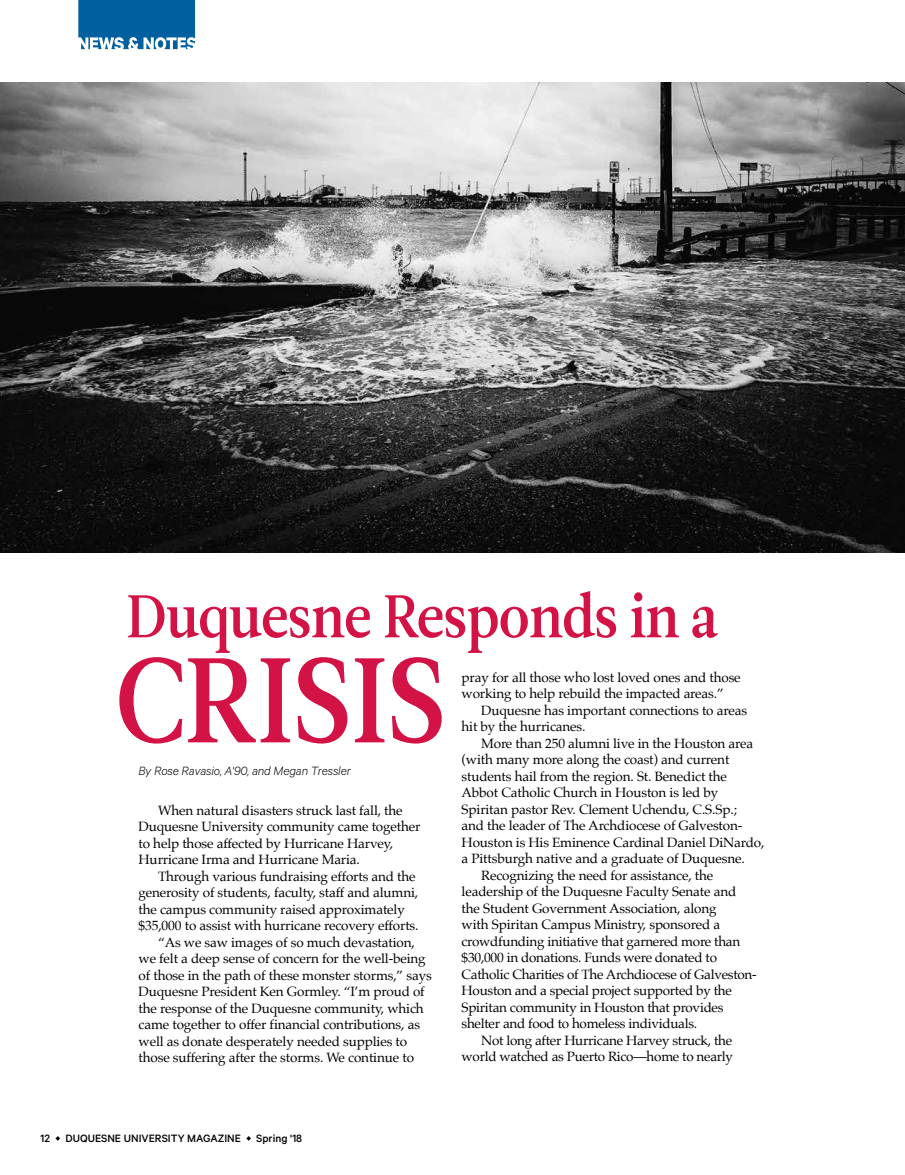
<style>
.page{position:relative;width:905px;height:1175px;background:#fff}
.page>*{position:absolute;margin:0;border:0;box-sizing:border-box;transform-origin:0 0}
.t1{font:120px "Leitura News Roman 3";letter-spacing:-.005em;color:#d31245;scale:.91 1}
.t2{font:60px "Leitura News Roman 3";letter-spacing:-.01em;color:#d31245;scale:.91 1}
.t3{font:13.5px/16.5px "Palatino";letter-spacing:-.01em;color:#000}
.t4{font:italic 300 13.5px "Calibre";letter-spacing:-.01em;color:#000}
.t5{font:500 12px "Calibre";color:#000}
</style>
<div class="page">
<svg style="left:55px;top:1136px;width:5px;height:4px"></svg>
<svg style="left:246px;top:1136px;width:5px;height:4px"></svg>
<img style="left:0;top:82px;width:904px;height:470px">
<svg style="left:78px;top:0;width:117px;height:49px;background:#2375ab"></svg>
<h2 class="t2" style="left:126px;top:581px;width:651px">Duquesne Responds in a</h2>
<h1 class="t1" style="left:115px;top:630px;width:365px">CRISIS</h1>
<p class="t4" style="left:138px;top:762px;width:214px">By Rose Ravasio, A'90, and Megan Tressler</p>
<p class="t3" style="left:138px;top:801px;width:283px;text-indent:20px">When natural disasters struck last fall, the Duquesne University community came together to help those affected by Hurricane Harvey, Hurricane Irma and Hurricane Maria.</p>
<p class="t3" style="left:158px;top:867px;width:259px">Through various fundraising efforts and the</p>
<p class="t3" style="left:138px;top:884px;width:281px">generosity of students, faculty, staff and alumni,</p>
<p class="t3" style="left:138px;top:900px;width:268px">the campus community raised approximately</p>
<p class="t3" style="left:138px;top:917px;width:281px">$35,000 to assist with hurricane recovery efforts.</p>
<p class="t3" style="left:158px;top:933px;width:258px">“As we saw images of so much devastation,</p>
<p class="t3" style="left:138px;top:950px;width:289px">we felt a deep sense of concern for the well-being</p>
<p class="t3" style="left:138px;top:966px;width:295px">of those in the path of these monster storms,” says</p>
<p class="t3" style="left:138px;top:983px;width:288px">Duquesne President Ken Gormley. “I’m proud of</p>
<p class="t3" style="left:138px;top:999px;width:287px">the response of the Duquesne community, which</p>
<p class="t3" style="left:138px;top:1016px;width:283px">came together to offer financial contributions, as</p>
<p class="t3" style="left:138px;top:1032px;width:270px">well as donate desperately needed supplies to</p>
<p class="t3" style="left:138px;top:1049px;width:277px">those suffering after the storms. We continue to</p>
<p class="t3" style="left:461px;top:669px;width:281px">pray for all those who lost loved ones and those working to help rebuild the impacted areas.”</p>
<p class="t3" style="left:461px;top:702px;width:287px;text-indent:20px">Duquesne has important connections to areas hit by the hurricanes.</p>
<p class="t3" style="left:481px;top:735px;width:274px">More than 250 alumni live in the Houston area</p>
<p class="t3" style="left:461px;top:751px;width:269px">(with many more along the coast) and current</p>
<p class="t3" style="left:461px;top:768px;width:267px">students hail from the region. St. Benedict the</p>
<p class="t3" style="left:461px;top:784px;width:258px">Abbot Catholic Church in Houston is led by</p>
<p class="t3" style="left:461px;top:801px;width:277px">Spiritan pastor Rev. Clement Uchendu, C.S.Sp.;</p>
<p class="t3" style="left:461px;top:817px;width:282px">and the leader of The Archdiocese of Galveston-</p>
<p class="t3" style="left:461px;top:834px;width:304px">Houston is His Eminence Cardinal Daniel DiNardo,</p>
<p class="t3" style="left:461px;top:850px;width:285px">a Pittsburgh native and a graduate of Duquesne.</p>
<p class="t3" style="left:481px;top:867px;width:234px">Recognizing the need for assistance, the</p>
<p class="t3" style="left:461px;top:883px;width:276px">leadership of the Duquesne Faculty Senate and</p>
<p class="t3" style="left:461px;top:900px;width:256px">the Student Government Association, along</p>
<p class="t3" style="left:461px;top:916px;width:260px">with Spiritan Campus Ministry, sponsored a</p>
<p class="t3" style="left:461px;top:933px;width:280px">crowdfunding initiative that garnered more than</p>
<p class="t3" style="left:461px;top:949px;width:257px">$30,000 in donations. Funds were donated to</p>
<p class="t3" style="left:461px;top:966px;width:296px">Catholic Charities of The Archdiocese of Galveston-</p>
<p class="t3" style="left:461px;top:982px;width:272px">Houston and a special project supported by the</p>
<p class="t3" style="left:461px;top:999px;width:263px">Spiritan community in Houston that provides</p>
<p class="t3" style="left:461px;top:1015px;width:237px">shelter and food to homeless individuals.</p>
<p class="t3" style="left:481px;top:1032px;width:253px">Not long after Hurricane Harvey struck, the</p>
<p class="t3" style="left:461px;top:1048px;width:273px">world watched as Puerto Rico—home to nearly</p>
<p class="t5" style="left:40px;top:1131px;width:11px">12</p>
<p class="t5" style="left:65px;top:1131px;width:177px">DUQUESNE UNIVERSITY MAGAZINE</p>
<p class="t5" style="left:256px;top:1131px;width:47px">Spring '18</p>
</div>
